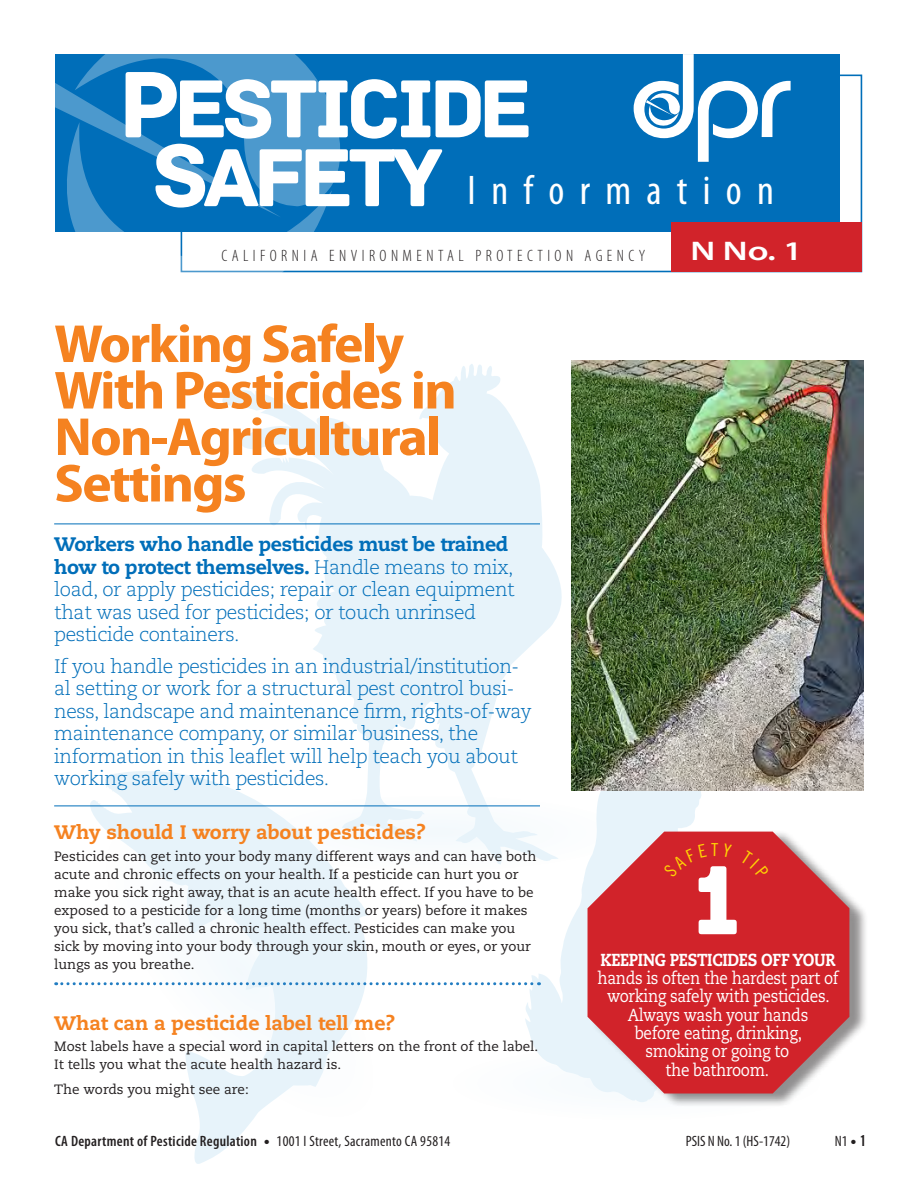
<style>
.page{position:relative;width:918px;height:1188px;background:#fff}
.page>*{position:absolute;margin:0;border:0;box-sizing:border-box;transform-origin:0 0}
.t1{font:103.5px "Archive";color:#fff}
.t2{font:86.4px/68.8px "Archive";letter-spacing:-.07em;color:#fff}
.Headline{font:700 semi-condensed 54px/46.5px "Myriad Pro";letter-spacing:-.03em;color:#f58220;scale:1.1 1}
.t3{font:condensed 41.55px "Myriad Pro";letter-spacing:.37em;color:#fff}
.t4{font:600 semi-expanded 27px "Myriad Pro";color:#fff;scale:1.25 1}
.INTRO_second_sentenc{font:300 19.5px/22.5px "Caecilia LT Std";letter-spacing:-.02em;color:#006eb9}
.Question{font:800 19.5px "Caecilia LT Std";color:#f58220}
.t5{font:17.4px/18.5px "Caecilia LT Std";letter-spacing:-.02em;color:#fff;text-align:center;scale:.88 1}
.t6{font:300 condensed 16.5px "Myriad Pro";letter-spacing:.27em;color:#231f20}
.t7{font:condensed 15px "Myriad Pro";letter-spacing:.02em;color:#231f20}
.t8{font:600 condensed 15px "Myriad Pro";letter-spacing:.02em;color:#231f20}
.t9{font:condensed 15px "Myriad Pro";color:#231f20}
.Answer_body_last_lin{font:13.5px/18px "Caecilia LT Std";color:#231f20}
.Answer_body_copy_NO{font:13.5px/18px "Caecilia LT Std";color:#231f20}
.s1{font-size:99.3px}
.s2{font-size:92.85px}
.s3{font-weight:800}
.s4{font-family:"Trade Gothic LT Std Bd Cn 20";font-stretch:normal}
</style>
<div class="page">
<svg style="left:214px;top:361px;width:358px;height:424px"></svg>
<svg style="left:433px;top:785px;width:89px;height:79px"></svg>
<svg style="left:54px;top:758px;width:379px;height:406px"></svg>
<svg style="left:522px;top:767px;width:193px;height:311px"></svg>
<svg style="left:56px;top:982px;width:483px;height:3px"></svg>
<hr style="left:54px;top:524px;width:486px;height:1px;background:#006eb9">
<hr style="left:54px;top:806px;width:486px;height:1px;background:#006eb9">
<div style="left:55px;top:54px;width:785px;height:178px;background:#006eb9"></div>
<div style="left:671px;top:222px;width:191px;height:50px;background:#d1232a"></div>
<svg style="left:634px;top:54px;width:157px;height:108px"></svg>
<svg style="left:71px;top:210px;width:261px;height:63px"></svg>
<svg style="left:81px;top:54px;width:260px;height:156px;fill:#4c99cd"></svg>
<svg style="left:55px;top:81px;width:226px;height:137px"></svg>
<div style="left:591px;top:829px;width:278px;height:279px;background:#231f20;opacity:.5"></div>
<svg style="left:588px;top:832px;width:261px;height:262px;background:#d4464d"></svg>
<img style="left:572px;top:361px;width:291px;height:429px">
<div style="left:663px;top:843px;width:69px;height:35px;background:#d1232a"></div>
<svg style="left:740px;top:851px;width:29px;height:27px"></svg>
<p class="t2" style="left:153px;top:75px;width:381px;text-indent:-35px"><span class="s1">P</span>ESTICIDE<br><span class="s2">S</span>AFETY</p>
<p class="t3" style="left:468px;top:165px;width:308px">Information</p>
<p class="t6" style="left:221px;top:246px;width:425px">CALIFORNIA ENVIRONMENTAL PROTECTION AGENCY</p>
<p class="Headline" style="left:54px;top:319px;width:368px">Working Safely<br>With Pesticides in<br>Non-Agricultural<br>Settings</p>
<p class="INTRO_second_sentenc" style="left:54px;top:534px;width:462px"><span class="s3">Workers who handle pesticides must be trained how to protect themselves.</span> Handle means to mix, load, or apply pesticides; repair or clean equipment that was used for pesticides; or touch unrinsed pesticide containers.</p>
<p class="INTRO_second_sentenc" style="left:54px;top:655px;width:479px">If you handle pesticides in an industrial/institution&shy;al setting or work for a structural pest control busi&shy;ness, landscape and maintenance firm, rights-of-way maintenance company, or similar business, the information in this leaflet will help teach you about working safely with pesticides.</p>
<p class="t4" style="left:691px;top:234px;width:91px">N No. 1</p>
<p class="Question" style="left:54px;top:820px;width:373px">Why should I worry about pesticides?</p>
<p class="Answer_body_last_lin" style="left:54px;top:847px;width:484px">Pesticides can get into your body many different ways and can have both acute and chronic effects on your health. If a pesticide can hurt you or make you sick right away, that is an acute health effect. If you have to be exposed to a pesticide for a long time (months or years) before it makes you sick, that’s called a chronic health effect. Pesticides can make you sick by moving into your body through your skin, mouth or eyes, or your lungs as you breathe.</p>
<p class="Question" style="left:54px;top:1011px;width:342px">What can a pesticide label tell me?</p>
<p class="Answer_body_copy_NO" style="left:54px;top:1038px;width:486px">Most labels have a special word in capital letters on the front of the label.<br>It tells you what the acute health hazard is.</p>
<p class="Answer_body_copy_NO" style="left:54px;top:1081px;width:196px">The words you might see are:</p>
<p class="t1" style="left:692px;top:839px;width:52px">1</p>
<p class="t5" style="left:597px;top:951px;width:276px"><span class="s3">KEEPING PESTICIDES OFF YOUR </span>hands is often the hardest part of working safely with pesticides.<br>Always wash your hands<br>before eating, drinking,<br>smoking or going to<br>the bathroom.</p>
<p class="t8" style="left:55px;top:1132px;width:203px">CA Department of Pesticide Regulation</p>
<p class="t7" style="left:265px;top:1132px;width:187px">● 1001 I Street, Sacramento CA 95814</p>
<p class="t9" style="left:686px;top:1132px;width:106px">PSIS N No. 1 (HS-1742)</p>
<p class="t7" style="left:835px;top:1132px;width:33px">N1 ● <span class="s4">1</span></p>
</div>
